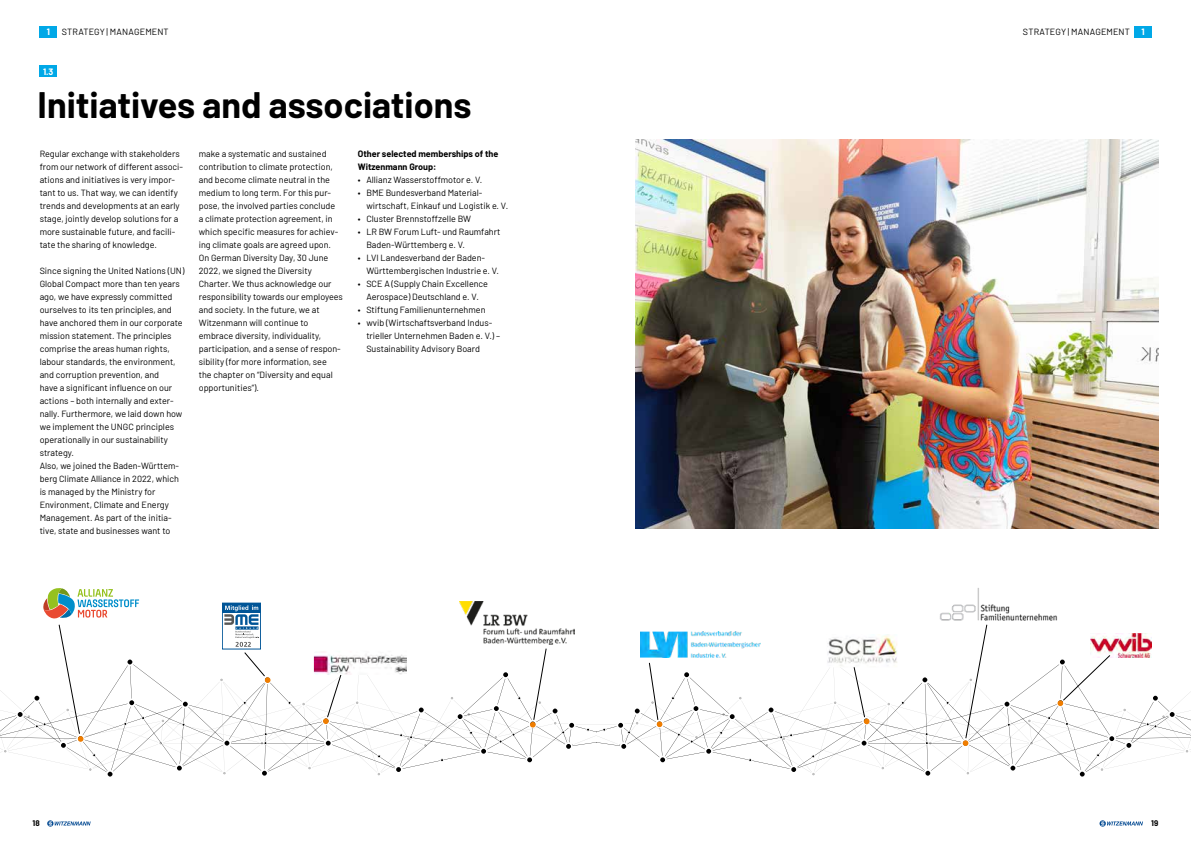
<style>
.page{position:relative;width:1191px;height:842px;background:#fff}
.page>*{position:absolute;margin:0;border:0;box-sizing:border-box;transform-origin:0 0}
.t1{font:700 36px "Barlow";color:#000}
.t2{font:9px/13px "Barlow";color:#000}
.t3{font:700 9px/13px "Barlow";color:#000}
.t4{font:700 9px "Barlow";color:#fff}
.t5{font:700 8px "Barlow";color:#000}
</style>
<div class="page">
<svg style="left:47px;top:820px;width:44px;height:7px"></svg>
<svg style="left:1099px;top:820px;width:44px;height:7px"></svg>
<div style="left:1134px;top:26px;width:17px;height:11px;background:#00a8e7"></div>
<div style="left:40px;top:26px;width:17px;height:11px;background:#00a8e7"></div>
<div style="left:40px;top:66px;width:17px;height:11px;background:#00a8e7"></div>
<img style="left:635px;top:140px;width:523px;height:388px">
<svg style="left:0;top:588px;width:1191px;height:189px"></svg>
<p class="t4" style="left:47px;top:25px;width:5px">1</p>
<p class="t2" style="left:62px;top:25px;width:109px">STRATEGY | MANAGEMENT</p>
<p class="t2" style="left:1023px;top:25px;width:109px">STRATEGY | MANAGEMENT</p>
<p class="t4" style="left:1141px;top:25px;width:5px">1</p>
<p class="t4" style="left:43px;top:65px;width:12px">1.3</p>
<h1 class="t1" style="left:38px;top:78px;width:435px">Initiatives and associations</h1>
<p class="t2" style="left:40px;top:146px;width:145px">Regular exchange with stakeholders from our network of different associ&shy;ations and initiatives is very impor&shy;tant to us. That way, we can identify trends and developments at an early stage, jointly develop solutions for a more sustainable future, and facili&shy;tate the sharing of knowledge.</p>
<p class="t2" style="left:40px;top:263px;width:146px">Since signing the United Nations (UN)<br>Global Compact more than ten years ago, we have expressly committed ourselves to its ten principles, and have anchored them in our corporate mission statement. The principles comprise the areas human rights, labour standards, the environment, and corruption prevention, and<br>have a significant influence on our actions – both internally and exter&shy;nally. Furthermore, we laid down how we implement the UNGC principles operationally in our sustainability strategy.<br>Also, we joined the Baden-Württem&shy;berg Climate Alliance in 2022, which is managed by the Ministry for Environment, Climate and Energy Management. As part of the initia&shy;tive, state and businesses want to</p>
<p class="t2" style="left:199px;top:146px;width:146px">make a systematic and sustained contribution to climate protection, and become climate neutral in the medium to long term. For this pur&shy;pose, the involved parties conclude<br>a climate protection agreement, in which specific measures for achiev&shy;ing climate goals are agreed upon.<br>On German Diversity Day, 30 June 2022, we signed the Diversity Charter. We thus acknowledge our responsibility towards our employees and society. In the future, we at Witzenmann will continue to embrace diversity, individuality, participation, and a sense of respon&shy;sibility (for more information, see<br>the chapter on “Diversity and equal opportunities”).</p>
<p class="t3" style="left:358px;top:146px;width:142px">Other selected memberships of the<br>Witzenmann Group:</p>
<p class="t2" style="left:358px;top:172px;width:126px">• Allianz Wasserstoffmotor e. V.</p>
<p class="t2" style="left:366px;top:185px;width:143px;text-indent:-9px">• BME Bundesverband Material&shy;wirtschaft, Einkauf und Logistik e. V.</p>
<p class="t2" style="left:358px;top:211px;width:115px">• Cluster Brennstoffzelle BW</p>
<p class="t2" style="left:366px;top:224px;width:136px;text-indent:-9px">• LR BW Forum Luft- und Raumfahrt<br>Baden-Württemberg e. V.</p>
<p class="t2" style="left:366px;top:250px;width:134px;text-indent:-9px">• LVI Landesverband der Baden-<br>Württembergischen Industrie e. V.</p>
<p class="t2" style="left:358px;top:276px;width:132px;text-align:center">• SCE A (Supply Chain Excellence<br>Aerospace) Deutschland e. V.</p>
<p class="t2" style="left:358px;top:302px;width:129px">• Stiftung Familienunternehmen</p>
<p class="t2" style="left:366px;top:315px;width:135px;text-indent:-9px">• wvib (Wirtschaftsverband Indus&shy;trieller Unternehmen Baden e. V.) –<br>Sustainability Advisory Board</p>
<p class="t5" style="left:33px;top:817px;width:9px">18</p>
<p class="t5" style="left:1151px;top:818px;width:9px">19</p>
</div>
